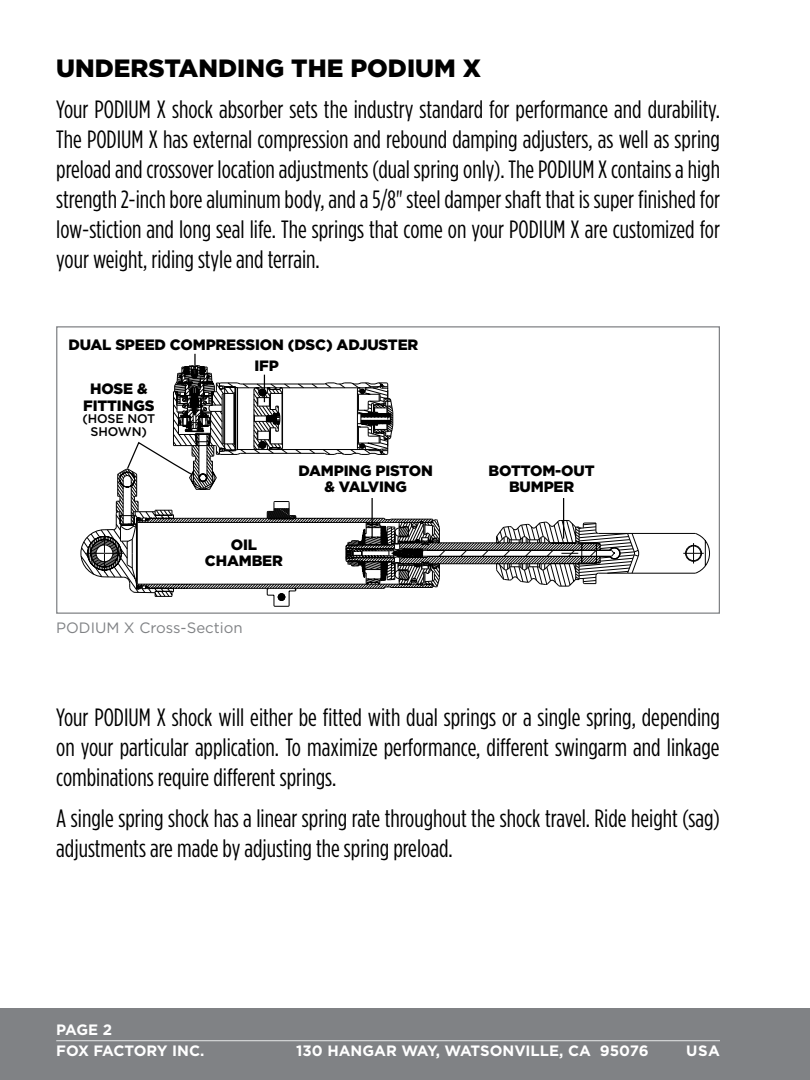
<style>
.page{position:relative;width:810px;height:1080px;background:#fff}
.page>*{position:absolute;margin:0;border:0;box-sizing:border-box;transform-origin:0 0}
.t1{font:25px/30px "Gotham Condensed";color:#000}
.t2{font:900 25px "Gotham";color:#000}
.t3{font:900 15px/16.2px "Gotham";letter-spacing:-.01em;color:#000;text-align:center}
.t4{font:700 15px "Gotham";color:#fff}
.t5{font:15px "Gotham";color:#808285}
.t6{font:500 12.5px/12.5px "Gotham";color:#000;text-align:center}
</style>
<div class="page">
<div style="left:0;top:1009px;width:810px;height:71px;background:#808285"></div>
<hr style="left:56px;top:1040px;width:664px;height:1px;background:#d1d3d4">
<hr style="left:194px;top:354px;width:2px;height:22px;background:#000">
<svg style="left:80px;top:365px;width:630px;height:236px"></svg>
<p class="t2" style="left:56px;top:54px;width:313px">UNDERSTANDING THE PODIUM</p>
<p class="t2" style="left:463px;top:54px;width:19px">X</p>
<p class="t1" style="left:56px;top:94px;width:48px">Your PODIU</p>
<p class="t1" style="left:139px;top:94px;width:583px">M X shock absorber sets the industry standard for performance and durability.</p>
<p class="t1" style="left:56px;top:124px;width:41px">The PODIU</p>
<p class="t1" style="left:56px;top:124px;width:665px;text-indent:75px">M X has external compression and rebound damping adjusters, as well as spring preload and crossover location adjustments (dual spring only). The PODIU</p>
<p class="t1" style="left:56px;top:154px;width:665px;text-align:justify;text-indent:526px">M X contains a high strength 2-inch bore aluminum body, and a 5/8" steel damper shaft that is super finished for low-stiction and long seal life. The springs that come on your PODIU</p>
<p class="t1" style="left:554px;top:214px;width:168px">M X are customized for</p>
<p class="t1" style="left:56px;top:244px;width:265px">your weight, riding style and terrain.</p>
<p class="t3" style="left:68px;top:336px;width:238px">DUAL SPEED COMPRESSION (DSC</p>
<p class="t3" style="left:326px;top:336px;width:94px">) ADJUSTER</p>
<p class="t3" style="left:83px;top:381px;width:73px">HOSE &amp;<br>FITTINGS</p>
<p class="t6" style="left:82px;top:412px;width:74px">(HOSE NOT<br>SHOWN)</p>
<p class="t3" style="left:255px;top:357px;width:9px">IFP</p>
<p class="t3" style="left:299px;top:462px;width:136px">DAMPING PISTON &amp; VALVING</p>
<p class="t3" style="left:205px;top:536px;width:79px">OIL<br>CHAMBER</p>
<p class="t5" style="left:56px;top:619px;width:188px">PODIU M X Cross-Section</p>
<p class="t3" style="left:489px;top:462px;width:107px">BOTTOM-OUT<br>BUMPER</p>
<p class="t1" style="left:56px;top:702px;width:48px">Your PODIU</p>
<p class="t1" style="left:56px;top:702px;width:665px;text-align:justify;text-indent:83px">M X shock will either be fitted with dual springs or a single spring, depending on your particular application. To maximize performance, different swingarm and linkage combinations require different springs.</p>
<p class="t1" style="left:56px;top:803px;width:665px">A single spring shock has a linear spring rate throughout the shock travel. Ride height (sag) adjustments are made by adjusting the spring preload.</p>
<p class="t4" style="left:56px;top:1021px;width:57px">PAGE 2</p>
<p class="t4" style="left:56px;top:1042px;width:150px">FOX FACTORY INC.</p>
<p class="t4" style="left:296px;top:1042px;width:160px">130 HANGAR WAY, WATSONVI</p>
<p class="t4" style="left:531px;top:1042px;width:120px">LLE, CA 95076</p>
<p class="t4" style="left:686px;top:1042px;width:35px">USA</p>
</div>
